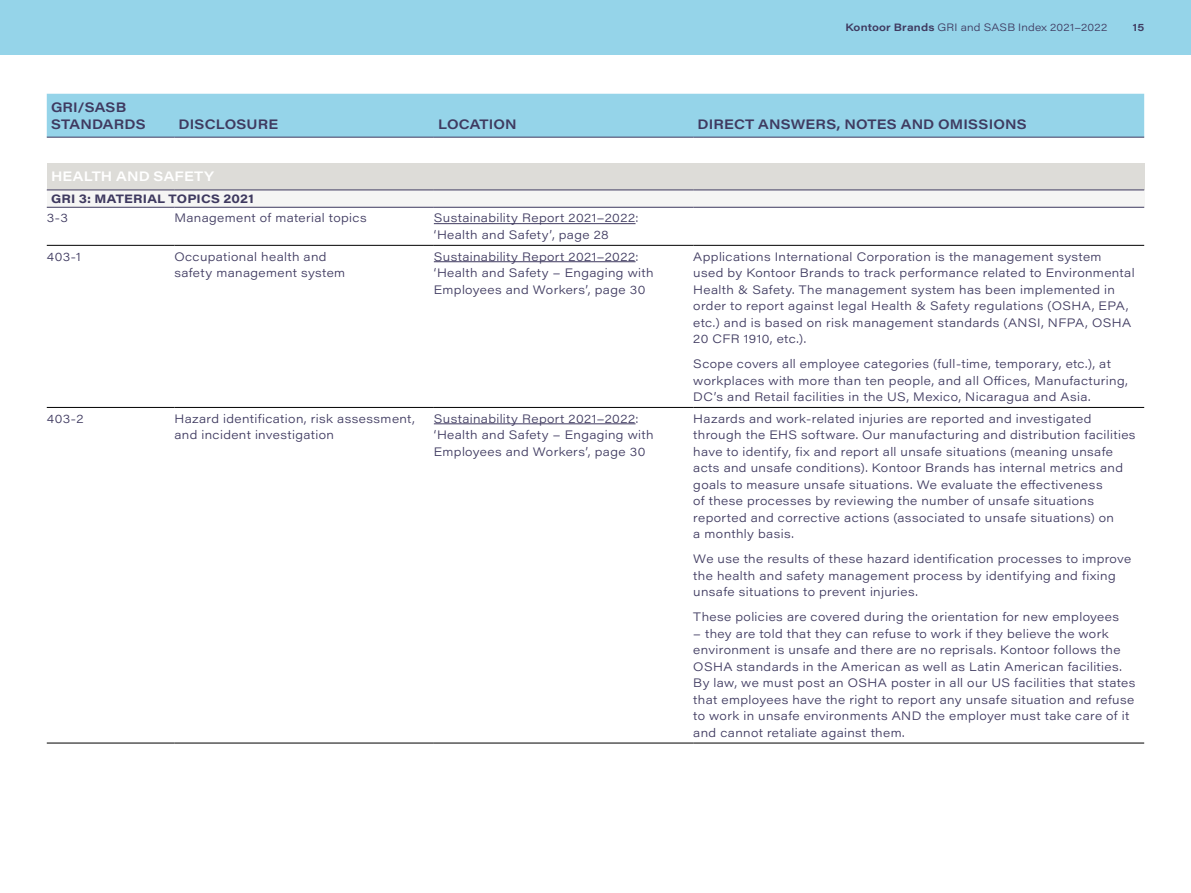
<style>
.page{position:relative;width:1191px;height:893px;background:#fff}
.page>*{position:absolute;margin:0;border:0;box-sizing:border-box;transform-origin:0 0}
.t1{font:600 13.5px/16.5px "Acumin Pro Wide";letter-spacing:.01em;color:#3f3a60}
.t2{font:600 13.5px "Acumin Pro Wide";letter-spacing:.015em;color:#fff}
.t3{font:300 12px/16.5px "Acumin Pro Wide";letter-spacing:.03em;color:#3f3a60}
.t4{font:700 12px "Acumin Pro Wide";letter-spacing:.02em;color:#3f3a60}
.t5{font:300 10.5px "Acumin Pro Wide";letter-spacing:.02em;color:#3f3a60}
.t6{font:600 10.5px "Acumin Pro Wide";color:#3f3a60}
.s1{font-weight:600}
</style>
<div class="page">
<div style="left:47px;top:94px;width:1097px;height:43px;background:#95d4e9"></div>
<div style="left:47px;top:163px;width:1097px;height:27px;background:#dddcd8"></div>
<div style="left:47px;top:190px;width:1097px;height:17px;background:#f5f5f4"></div>
<hr style="left:47px;top:137px;width:127px;height:1px;background:#3f3a60">
<hr style="left:174px;top:137px;width:260px;height:1px;background:#3f3a60">
<hr style="left:434px;top:137px;width:259px;height:1px;background:#3f3a60">
<hr style="left:693px;top:137px;width:451px;height:1px;background:#3f3a60">
<hr style="left:47px;top:190px;width:127px;height:1px;background:#3f3a60">
<hr style="left:174px;top:190px;width:260px;height:1px;background:#3f3a60">
<hr style="left:434px;top:190px;width:259px;height:1px;background:#3f3a60">
<hr style="left:693px;top:190px;width:451px;height:1px;background:#3f3a60">
<hr style="left:47px;top:207px;width:127px;height:1px;background:#3f3a60">
<hr style="left:174px;top:207px;width:260px;height:1px;background:#3f3a60">
<hr style="left:434px;top:207px;width:259px;height:1px;background:#3f3a60">
<hr style="left:693px;top:207px;width:451px;height:1px;background:#3f3a60">
<hr style="left:47px;top:245px;width:127px;height:1px;background:#000">
<hr style="left:174px;top:245px;width:260px;height:1px;background:#000">
<hr style="left:434px;top:245px;width:259px;height:1px;background:#000">
<hr style="left:693px;top:245px;width:451px;height:1px;background:#000">
<hr style="left:47px;top:407px;width:127px;height:1px;background:#000">
<hr style="left:174px;top:407px;width:260px;height:1px;background:#000">
<hr style="left:434px;top:407px;width:259px;height:1px;background:#000">
<hr style="left:693px;top:407px;width:451px;height:1px;background:#000">
<hr style="left:47px;top:743px;width:127px;height:1px;background:#000">
<hr style="left:174px;top:743px;width:260px;height:1px;background:#000">
<hr style="left:434px;top:743px;width:259px;height:1px;background:#000">
<hr style="left:693px;top:743px;width:451px;height:1px;background:#000">
<hr style="left:434px;top:223px;width:201px;height:1px;background:#3f3a60">
<hr style="left:434px;top:261px;width:201px;height:1px;background:#3f3a60">
<hr style="left:434px;top:423px;width:201px;height:1px;background:#3f3a60">
<div style="left:0;top:0;width:1191px;height:54px;background:#95d4e9"></div>
<p class="t1" style="left:51px;top:98px;width:96px">GRI/SASB<br>STANDARDS</p>
<p class="t5" style="left:845px;top:20px;width:263px"><span class="s1">Kontoor Brands</span> GRI and SASB Index 2021–2022</p>
<p class="t6" style="left:1132px;top:20px;width:13px">15</p>
<p class="t1" style="left:179px;top:115px;width:101px">DISCLOSURE</p>
<p class="t1" style="left:438px;top:115px;width:80px">LOCATION</p>
<p class="t1" style="left:697px;top:115px;width:331px">DIRECT ANSWERS, NOTES AND OMISSIONS</p>
<p class="t2" style="left:51px;top:167px;width:164px">HEALTH AND SAFETY</p>
<p class="t4" style="left:51px;top:190px;width:204px">GRI 3: MATERIAL TOPICS 2021</p>
<p class="t3" style="left:47px;top:209px;width:23px">3-3</p>
<p class="t3" style="left:174px;top:209px;width:194px">Management of material topics</p>
<p class="t3" style="left:434px;top:209px;width:206px">Sustainability Report 2021–2022: ‘Health and Safety’, page 28</p>
<p class="t3" style="left:47px;top:247px;width:35px">403-1</p>
<p class="t3" style="left:174px;top:247px;width:172px">Occupational health and safety management system</p>
<p class="t3" style="left:434px;top:247px;width:221px">Sustainability Report 2021–2022: ‘Health and Safety – Engaging with<br>Employees and Workers’, page 30</p>
<p class="t3" style="left:693px;top:247px;width:443px">Applications International Corporation is the management system used by Kontoor Brands to track performance related to Environmental Health &amp; Safety. The management system has been implemented in order to report against legal Health &amp; Safety regulations (OSHA, EPA, etc.) and is based on risk management standards (ANSI, NFPA, OSHA 20 CFR 1910, etc.).</p>
<p class="t3" style="left:693px;top:355px;width:436px">Scope covers all employee categories (full-time, temporary, etc.), at workplaces with more than ten people, and all Offices, Manufacturing,<br>DC’s and Retail facilities in the US, Mexico, Nicaragua and Asia.</p>
<p class="t3" style="left:47px;top:410px;width:38px">403-2</p>
<p class="t3" style="left:174px;top:410px;width:242px">Hazard identification, risk assessment, and incident investigation</p>
<p class="t3" style="left:434px;top:410px;width:221px">Sustainability Report 2021–2022: ‘Health and Safety – Engaging with<br>Employees and Workers’, page 30</p>
<p class="t3" style="left:693px;top:410px;width:444px">Hazards and work-related injuries are reported and investigated through the EHS software. Our manufacturing and distribution facilities have to identify, fix and report all unsafe situations (meaning unsafe acts and unsafe conditions). Kontoor Brands has internal metrics and goals to measure unsafe situations. We evaluate the effectiveness<br>of these processes by reviewing the number of unsafe situations reported and corrective actions (associated to unsafe situations) on<br>a monthly basis.</p>
<p class="t3" style="left:693px;top:550px;width:439px">We use the results of these hazard identification processes to improve the health and safety management process by identifying and fixing unsafe situations to prevent injuries.</p>
<p class="t3" style="left:693px;top:608px;width:427px">These policies are covered during the orientation for new employees</p>
<p class="t3" style="left:693px;top:625px;width:444px">– they are told that they can refuse to work if they believe the work environment is unsafe and there are no reprisals. Kontoor follows the OSHA standards in the American as well as Latin American facilities.<br>By law, we must post an OSHA poster in all our US facilities that states that employees have the right to report any unsafe situation and refuse to work in unsafe environments AND the employer must take care of it and cannot retaliate against them.</p>
</div>
